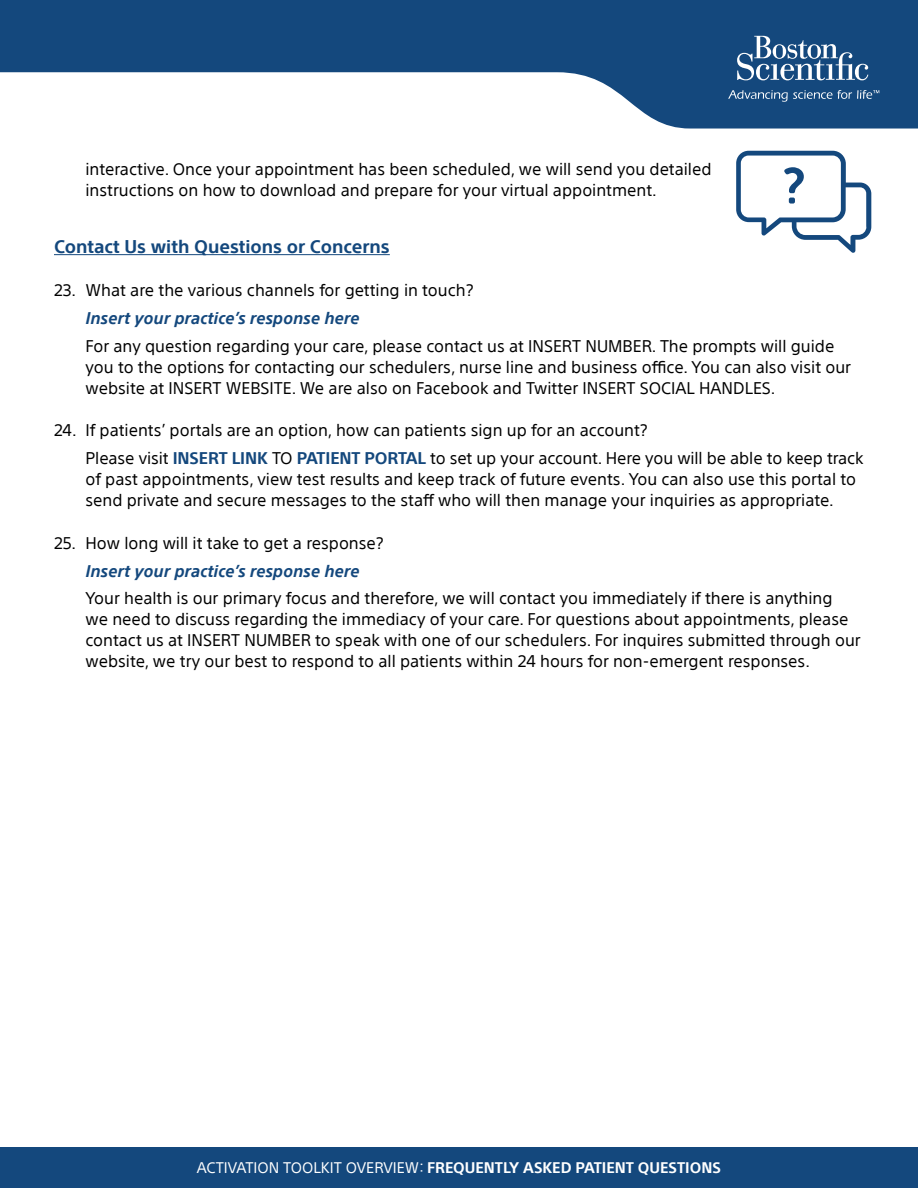
<style>
.page{position:relative;width:918px;height:1188px;background:#fff}
.page>*{position:absolute;margin:0;border:0;box-sizing:border-box;transform-origin:0 0}
.t1{font:700 18px "SST";color:#14487d}
.t2{font:16.5px/21px "SST";color:#000}
.t3{font:italic 700 16.5px "SST";color:#14487d}
.t4{font:700 15px "SST";color:#fff}
.s1{font-weight:700;color:#14487d}
.s2{font-weight:400}
</style>
<div class="page">
<svg style="left:0;top:0;width:918px;height:129px;fill:#14487d"></svg>
<svg style="left:737px;top:36px;width:131px;height:44px"></svg>
<svg style="left:728px;top:90px;width:151px;height:12px;background:#3e6894"></svg>
<hr style="left:54px;top:254px;width:336px;height:1px;background:#14487d">
<div style="left:0;top:1148px;width:918px;height:40px;background:#14487d"></div>
<svg style="left:736px;top:151px;width:135px;height:102px"></svg>
<p class="t2" style="left:86px;top:158px;width:628px">interactive. Once your appointment has been scheduled, we will send you detailed instructions on how to download and prepare for your virtual appointment.</p>
<p class="t1" style="left:54px;top:236px;width:337px">Contact Us with Questions or Concerns</p>
<p class="t2" style="left:54px;top:279px;width:421px">23. What are the various channels for getting in touch?</p>
<p class="t3" style="left:85px;top:308px;width:275px">Insert your practice’s response here</p>
<p class="t2" style="left:85px;top:335px;width:767px">For any question regarding your care, please contact us at INSERT NUMBER. The prompts will guide you to the options for contacting our schedulers, nurse line and business office. You can also visit our website at INSERT WEBSITE. We are also on Facebook and Twitter INSERT SOCIAL HANDLES.</p>
<p class="t2" style="left:85px;top:416px;width:780px;line-height:27.8px;text-indent:-31px">24. If patients’ portals are an option, how can patients sign up for an account?<br>Please visit <span class="s1">INSERT LINK</span> TO <span class="s1">PATIENT PORTAL</span> to set up your account. Here you will be able to keep track</p>
<p class="t2" style="left:85px;top:469px;width:772px">of past appointments, view test results and keep track of future events. You can also use this portal to send private and secure messages to the staff who will then manage your inquiries as appropriate.</p>
<p class="t2" style="left:54px;top:532px;width:331px">25. How long will it take to get a response?</p>
<p class="t3" style="left:85px;top:561px;width:275px">Insert your practice’s response here</p>
<p class="t2" style="left:85px;top:588px;width:777px">Your health is our primary focus and therefore, we will contact you immediately if there is anything<br>we need to discuss regarding the immediacy of your care. For questions about appointments, please contact us at INSERT NUMBER to speak with one of our schedulers. For inquires submitted through our website, we try our best to respond to all patients within 24 hours for non-emergent responses.</p>
<p class="t4" style="left:197px;top:1158px;width:526px"><span class="s2">ACTIVATION TOOLKIT OVERVIEW:</span> FREQUENTLY ASKED PATIENT QUESTIONS</p>
</div>
